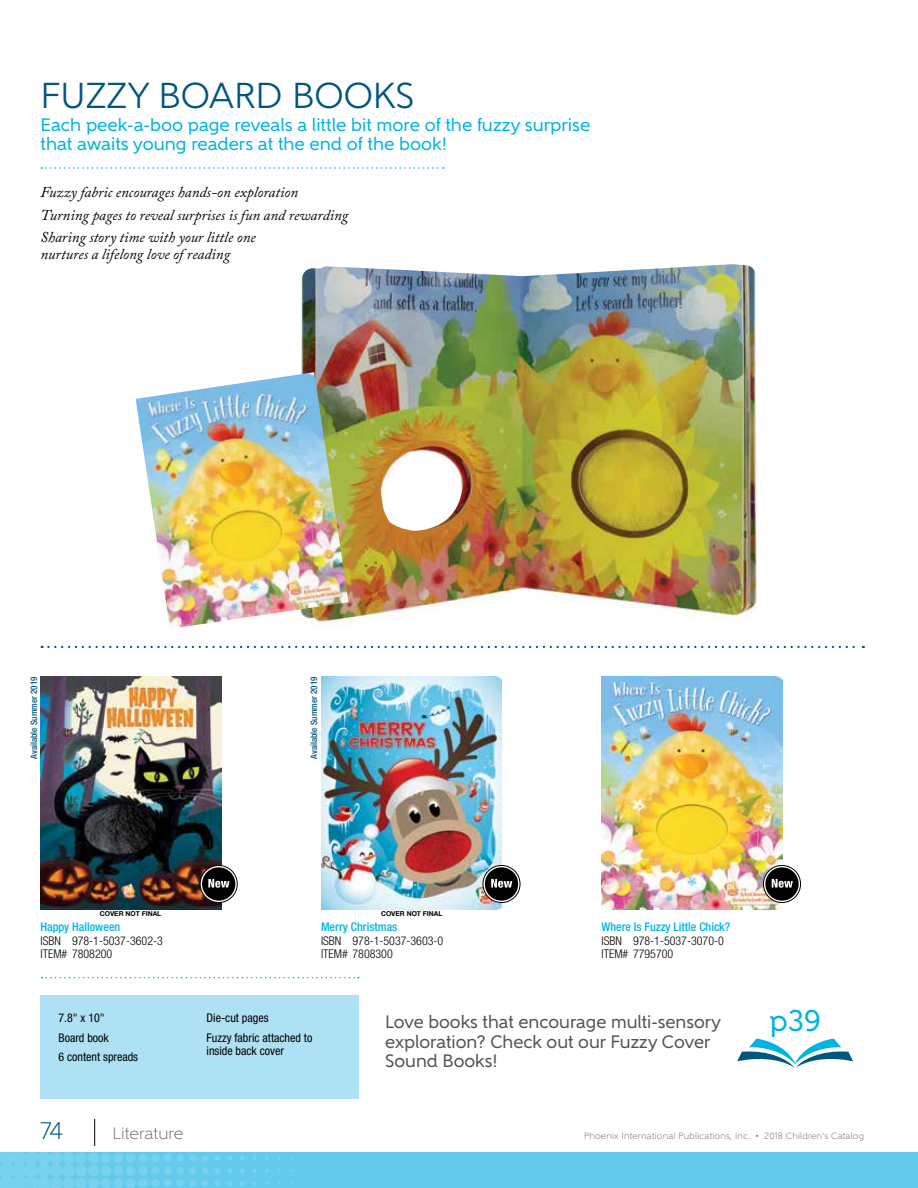
<style>
.page{position:relative;width:918px;height:1188px;background:#fff}
.page>*{position:absolute;margin:0;border:0;box-sizing:border-box;transform-origin:0 0}
.t1{font:36px "Gentleman 500";color:#00567d}
.t2{font:30px "Gentleman 600";color:#00b3e3}
.t3{font:300 24px "Gentleman 400";color:#00567d}
.t4{font:18px/19.5px "Gentleman 600";color:#00b3e3}
.t5{font:18px/19.5px "Gentleman 600";color:#515254}
.t6{font:300 16.5px "Gentleman 400";letter-spacing:.005em;color:#6d6e71}
.t7{font:italic 15px/22.5px "Adobe Caslon Pro";color:#000}
.t8{font:300 condensed 12px/13.5px "Helvetica Neue LT Std";color:#000}
.t9{font:condensed 12px/19.5px "Helvetica Neue LT Std";color:#000}
.t10{font:500 condensed 12px "Helvetica Neue LT Std";color:#00b3e3}
.t11{font:300 9px "Gentleman 400";letter-spacing:.025em;color:#6d6e71}
.t12{font:500 condensed 9px "Helvetica Neue LT Std";color:#00567d}
.t13{font:700 6.75px "Helvetica Neue";color:#000}
.s1{font-size:6px}
</style>
<div class="page">
<div style="left:0;top:1152px;width:918px;height:36px;background:#63caeb"></div>
<svg style="left:0;top:1152px;width:293px;height:36px"></svg>
<svg style="left:94px;top:1119px;width:1px;height:27px"></svg>
<img style="left:301px;top:264px;width:456px;height:359px">
<svg style="left:41px;top:167px;width:403px;height:2px"></svg>
<img style="left:40px;top:677px;width:181px;height:232px">
<img style="left:321px;top:677px;width:181px;height:232px">
<img style="left:602px;top:677px;width:180px;height:232px">
<svg style="left:42px;top:646px;width:822px;height:2px"></svg>
<svg style="left:200px;top:865px;width:37px;height:38px"></svg>
<div style="left:200px;top:865px;width:37px;height:38px;border:1px solid #000;border-radius:50%"></div>
<div style="left:202px;top:867px;width:33px;height:34px;background:#000;border-radius:50%"></div>
<svg style="left:208px;top:879px;width:22px;height:9px"></svg>
<svg style="left:483px;top:865px;width:37px;height:38px"></svg>
<div style="left:483px;top:865px;width:37px;height:38px;border:1px solid #000;border-radius:50%"></div>
<div style="left:485px;top:867px;width:33px;height:34px;background:#000;border-radius:50%"></div>
<svg style="left:491px;top:879px;width:21px;height:9px"></svg>
<svg style="left:763px;top:865px;width:38px;height:38px"></svg>
<div style="left:763px;top:865px;width:38px;height:38px;border:1px solid #000;border-radius:50%"></div>
<div style="left:765px;top:867px;width:34px;height:34px;background:#000;border-radius:50%"></div>
<svg style="left:772px;top:879px;width:21px;height:9px"></svg>
<svg style="left:42px;top:977px;width:317px;height:1px"></svg>
<div style="left:40px;top:996px;width:319px;height:103px;background:#aee1f4"></div>
<img style="left:136px;top:372px;width:213px;height:256px">
<svg style="left:737px;top:1039px;width:116px;height:28px"></svg>
<h1 class="t1" style="left:40px;top:74px;width:375px">FUZZY BOARD BOOKS</h1>
<p class="t4" style="left:40px;top:114px;width:551px">Each peek-a-boo page reveals a little bit more of the fuzzy surprise that awaits young readers at the end of the book!</p>
<p class="t7" style="left:40px;top:181px;width:309px">Fuzzy fabric encourages hands-on exploration<br>Turning pages to reveal surprises is fun and rewarding<br>Sharing story time with your little one</p>
<p class="t7" style="left:40px;top:242px;width:191px">nurtures a lifelong love of reading</p>
<p class="t12" style="left:29px;top:759px;width:83px;rotate:-90deg">Available Summer 2019</p>
<p class="t12" style="left:309px;top:759px;width:83px;rotate:-90deg">Available Summer 2019</p>
<p class="t13" style="left:100px;top:909px;width:63px">COVER NOT FINAL</p>
<p class="t13" style="left:381px;top:909px;width:63px">COVER NOT FINAL</p>
<p class="t10" style="left:40px;top:920px;width:81px">Happy Halloween</p>
<p class="t8" style="left:40px;top:934px;width:124px">ISBN 978-1-5037-3602-3<br>ITEM# 7808200</p>
<p class="t10" style="left:321px;top:920px;width:78px">Merry Christmas</p>
<p class="t8" style="left:321px;top:934px;width:124px">ISBN 978-1-5037-3603-0<br>ITEM# 7808300</p>
<p class="t10" style="left:602px;top:920px;width:130px">Where Is Fuzzy Little Chick?</p>
<p class="t8" style="left:602px;top:934px;width:124px">ISBN 978-1-5037-3070-0<br>ITEM# 7795700</p>
<p class="t9" style="left:58px;top:1008px;width:81px">7.8" x 10"<br>Board book<br>6 content spreads</p>
<p class="t9" style="left:207px;top:1008px;width:107px">Die-cut pages<br>Fuzzy fabric attached to</p>
<p class="t9" style="left:207px;top:1041px;width:79px">inside back cover</p>
<p class="t5" style="left:385px;top:1012px;width:338px">Love books that encourage multi-sensory exploration? Check out our Fuzzy Cover<br>Sound Books!</p>
<h2 class="t2" style="left:769px;top:1003px;width:53px">p39</h2>
<h3 class="t3" style="left:40px;top:1116px;width:24px">74</h3>
<p class="t6" style="left:112px;top:1123px;width:72px">Literature</p>
<p class="t11" style="left:584px;top:1130px;width:281px">Phoenix International Publications, Inc. <span class="s1">•</span> 2018 Children’s Catalog</p>
</div>
